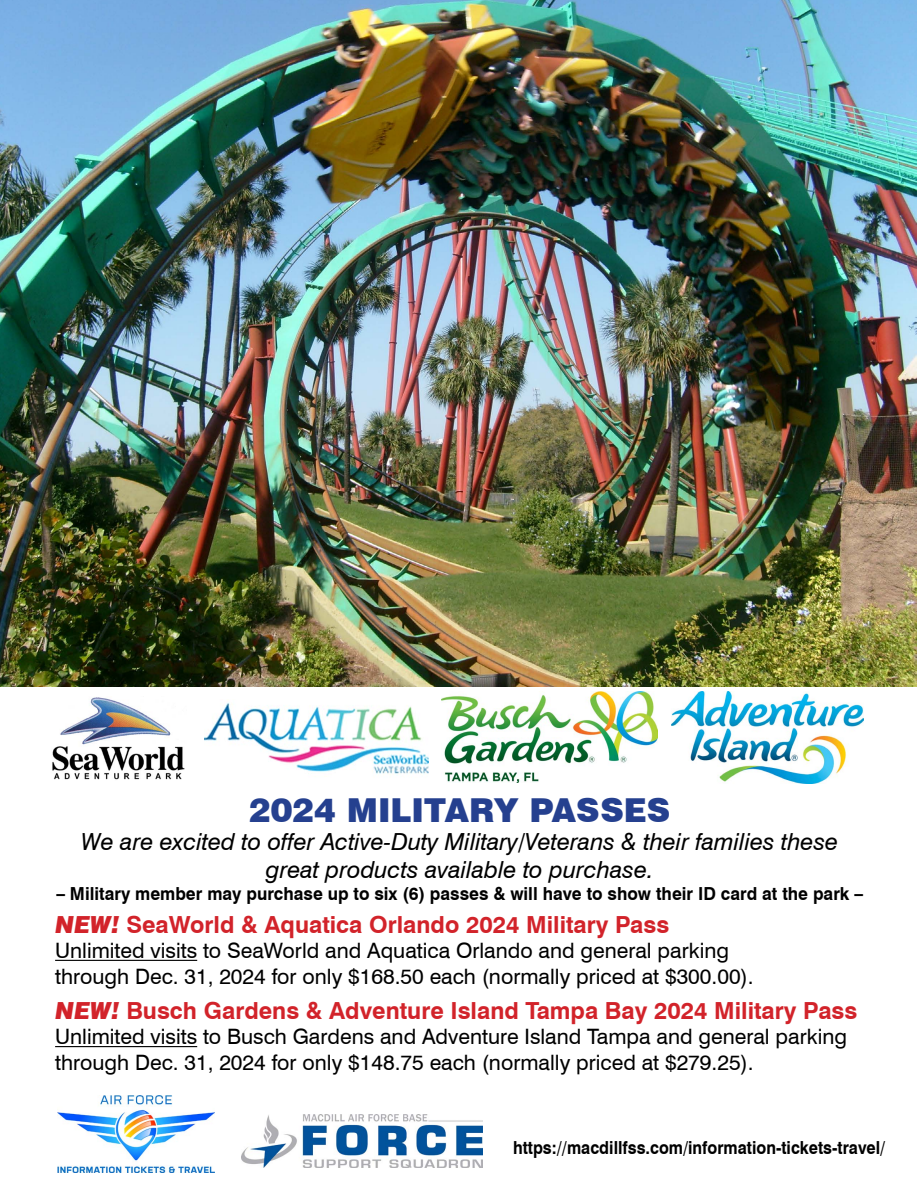
<style>
.page{position:relative;width:918px;height:1188px;background:#fff}
.page>*{position:absolute;margin:0;border:0;box-sizing:border-box;transform-origin:0 0}
.t1{font:900 33px "Swiss 721 BT";color:#25408f}
.t2{font:700 23.55px "Swiss 721 BT";color:#d2232a}
.t3{font:italic 23.55px/28.3px "Swiss 721 BT";color:#000;text-align:center}
.t4{font:21.15px/25.5px "Swiss 721 BT";color:#000}
.t5{font:700 18px "Swiss 721 BT";color:#000;scale:.96 1}
.t6{font:700 18px "Swiss 721 BT";color:#000;scale:.9 1}
.s1{font-weight:900;font-style:italic}
</style>
<div class="page">
<hr style="left:55px;top:960px;width:142px;height:1px;background:#000">
<hr style="left:55px;top:1046px;width:142px;height:1px;background:#000">
<img style="left:441px;top:691px;width:217px;height:91px">
<img style="left:52px;top:697px;width:133px;height:83px">
<img style="left:204px;top:702px;width:224px;height:72px">
<img style="left:671px;top:691px;width:193px;height:92px">
<img style="left:0;top:0;width:917px;height:687px">
<img style="left:57px;top:1096px;width:158px;height:77px">
<img style="left:242px;top:1115px;width:241px;height:53px">
<h1 class="t1" style="left:249px;top:790px;width:423px">2024 MILITARY PASSES</h1>
<p class="t3" style="left:81px;top:827px;width:759px">We are excited to offer Active-Duty Military/Veterans &amp; their families these great products available to purchase.</p>
<p class="t5" style="left:56px;top:882px;width:842px">– Military member may purchase up to six (6) passes &amp; will have to show their ID card at the park –</p>
<p class="t2" style="left:55px;top:910px;width:616px"><span class="s1">NEW!</span> SeaWorld &amp; Aquatica Orlando 2024 Military Pass</p>
<p class="t4" style="left:55px;top:938px;width:700px">Unlimited visits to SeaWorld and Aquatica Orlando and general parking through Dec. 31, 2024 for only $168.50 each (normally priced at $300.00).</p>
<p class="t2" style="left:55px;top:996px;width:804px"><span class="s1">NEW!</span> Busch Gardens &amp; Adventure Island Tampa Bay 2024 Military Pass</p>
<p class="t4" style="left:55px;top:1024px;width:793px">Unlimited visits to Busch Gardens and Adventure Island Tampa and general parking through Dec. 31, 2024 for only $148.75 each (normally priced at $279.25).</p>
<p class="t6" style="left:513px;top:1137px;width:415px">https://macdillfss.com/information-tickets-travel/</p>
</div>
